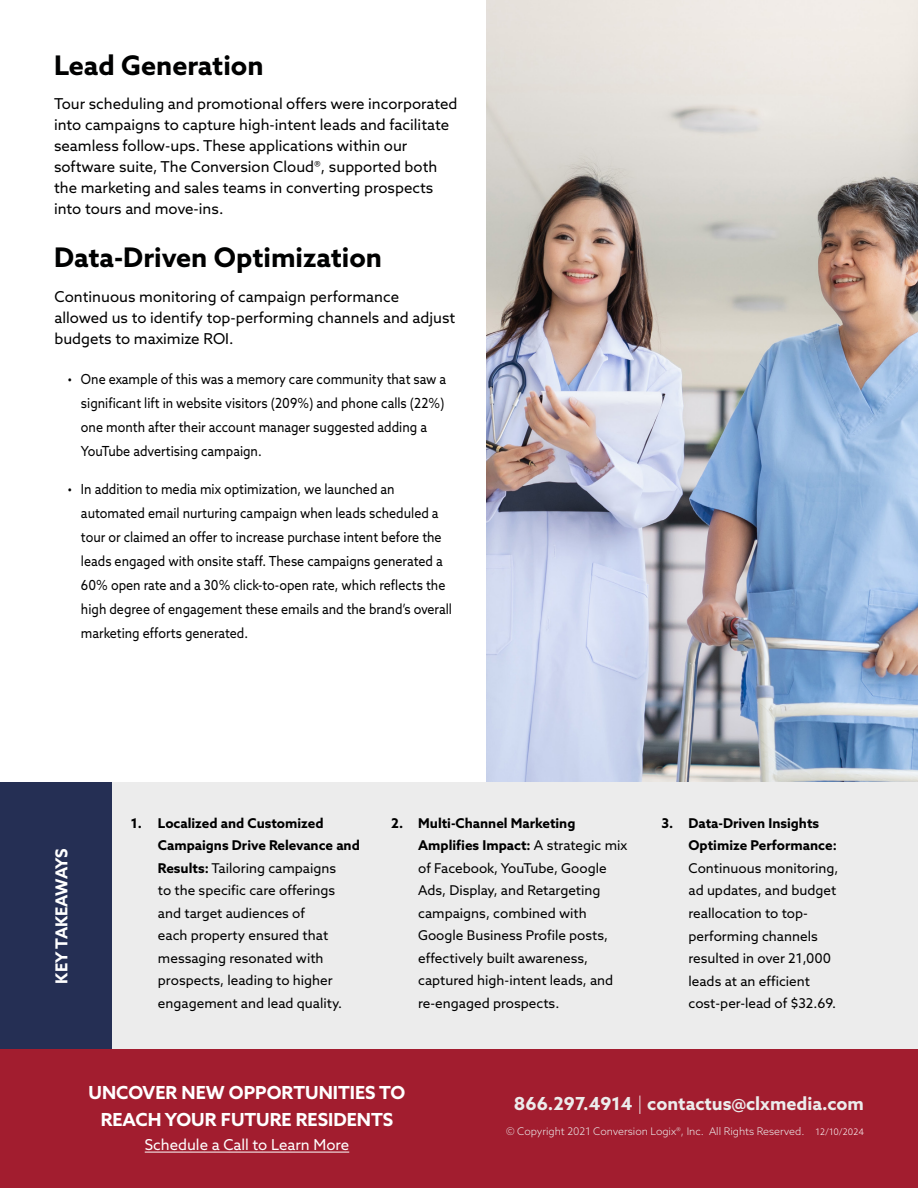
<style>
.page{position:relative;width:918px;height:1188px;background:#fff}
.page>*{position:absolute;margin:0;border:0;box-sizing:border-box;transform-origin:0 0}
.t1{font:700 27px "Azo Sans";color:#000101}
.t2{font:700 18px/27px "Azo Sans";color:#fff;text-align:center}
.t3{font:700 18px "Azo Sans";color:#ececec}
.t4{font:700 16.5px "Azo Sans";letter-spacing:-.075em;color:#fff}
.t5{font:15px/21px "Azo Sans";color:#000101}
.t6{font:15px "Azo Sans";color:#fff}
.t7{font:13.8px/24px "Azo Sans";color:#000;scale:.91 1}
.t8{font:13.5px/22.5px "Azo Sans";color:#000}
.t9{font:700 13.5px/22.5px "Azo Sans";color:#000}
.t10{font:300 10.5px "Azo Sans";color:#ececec}
.s1{font-weight:700}
.s2{font-weight:300}
.s3{font-size:9px;color:#fff}
</style>
<div class="page">
<div style="left:54px;top:782px;width:864px;height:268px;background:#ececec"></div>
<div style="left:0;top:782px;width:112px;height:268px;background:#252f54"></div>
<div style="left:0;top:1050px;width:918px;height:138px;background:#a21d2f"></div>
<hr style="left:145px;top:1152px;width:204px;height:1px;background:#fff">
<img style="left:486px;top:0;width:432px;height:782px">
<h1 class="t1" style="left:54px;top:48px;width:211px">Lead Generation</h1>
<p class="t5" style="left:54px;top:93px;width:405px">Tour scheduling and promotional offers were incorporated into campaigns to capture high-intent leads and facilitate seamless follow-ups. These applications within our software suite, The Conversion Cloud®, supported both the marketing and sales teams in converting prospects into tours and move-ins.</p>
<h1 class="t1" style="left:54px;top:240px;width:330px">Data-Driven Optimization</h1>
<p class="t5" style="left:54px;top:286px;width:402px">Continuous monitoring of campaign performance allowed us to identify top-performing channels and adjust budgets to maximize ROI.</p>
<p class="t7" style="left:81px;top:367px;width:403px;text-indent:-13px">• One example of this was a memory care community that saw a significant lift in website visitors (209%) and phone calls (22%) one month after their account manager suggested adding a YouTube advertising campaign.</p>
<p class="t7" style="left:81px;top:477px;width:409px;text-indent:-13px">• In addition to media mix optimization, we launched an automated email nurturing campaign when leads scheduled a tour or claimed an offer to increase purchase intent before the leads engaged with onsite staff. These campaigns generated a 60% open rate and a 30% click-to-open rate, which reflects the high degree of engagement these emails and the brand’s overall marketing efforts generated.</p>
<p class="t4" style="left:51px;top:984px;width:137px;rotate:-90deg">KEY TAKEAWAYS</p>
<p class="t8" style="left:158px;top:812px;width:203px;text-indent:-27px"><span class="s1">1. Localized and Customized<br>Campaigns Drive Relevance and<br>Results:</span> Tailoring campaigns<br>to the specific care offerings and target audiences of<br>each property ensured that messaging resonated with prospects, leading to higher engagement and lead quality.</p>
<p class="t8" style="left:418px;top:812px;width:211px;text-indent:-27px"><span class="s1">2. Multi-Channel Marketing<br>Amplifies Impact:</span> A strategic mix of Facebook, YouTube, Google<br>Ads, Display, and Retargeting campaigns, combined with<br>Google Business Profile posts, effectively built awareness, captured high-intent leads, and re-engaged prospects.</p>
<p class="t9" style="left:688px;top:812px;width:150px;text-indent:-27px">3. Data-Driven Insights<br>Optimize Performance:</p>
<p class="t8" style="left:688px;top:857px;width:151px">Continuous monitoring, ad updates, and budget reallocation to top&shy;performing channels resulted in over 21,000 leads at an efficient cost-per-lead of $32.69.</p>
<h2 class="t2" style="left:89px;top:1079px;width:318px">UNCOVER NEW OPPORTUNITIES TO<br>REACH YOUR FUTURE RESIDENTS</h2>
<p class="t6" style="left:145px;top:1135px;width:206px">Schedule a Call to Learn More</p>
<h2 class="t3" style="left:514px;top:1092px;width:352px">866.297.4914 <span class="s2">|</span> contactus@clxmedia.com</h2>
<p class="t10" style="left:506px;top:1124px;width:359px">© Copyright 2021 Conversion Logix®, Inc. All Rights Reserved. <span class="s3">12/10/2024</span></p>
</div>
